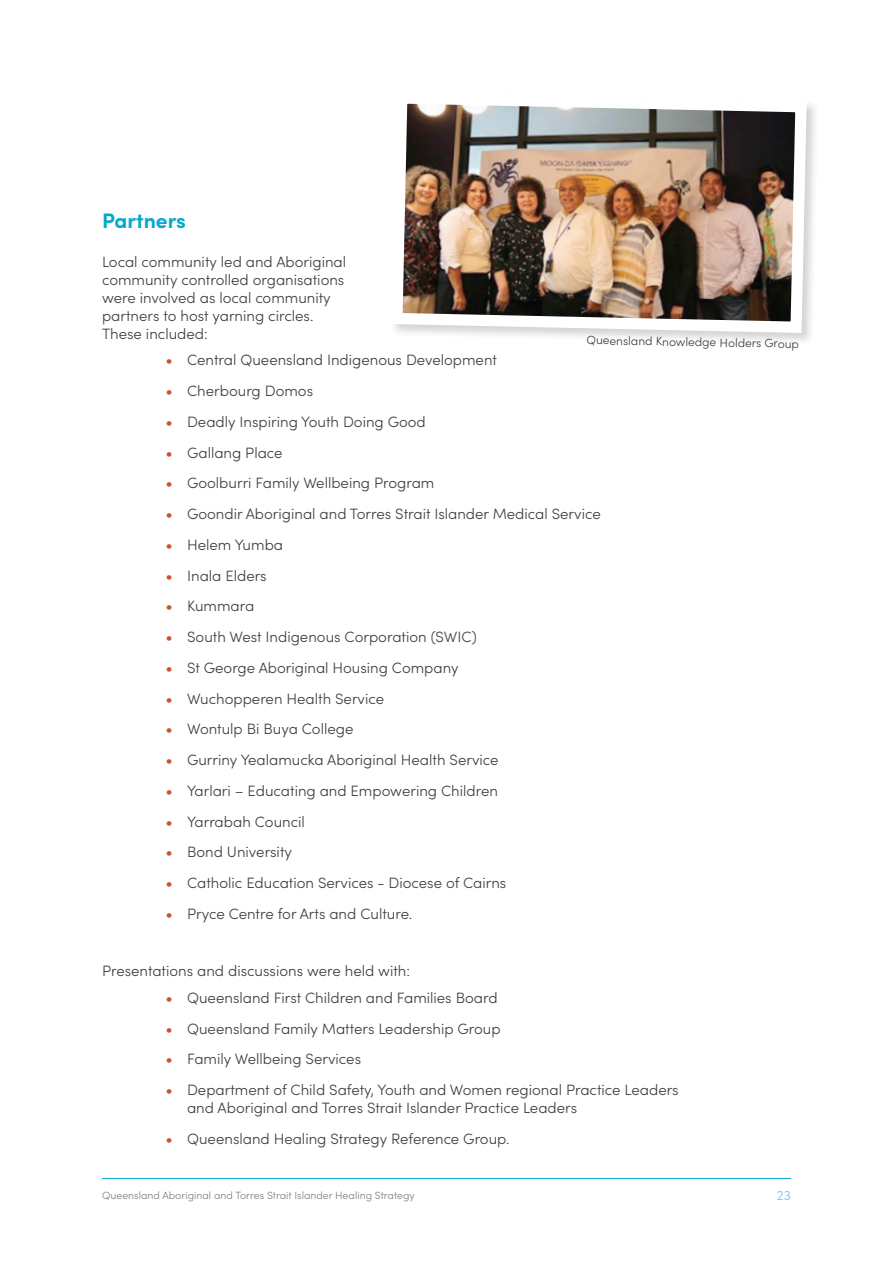
<style>
.page{position:relative;width:893px;height:1263px;background:#fff}
.page>*{position:absolute;margin:0;border:0;box-sizing:border-box;transform-origin:0 0}
.t1{font:700 21px "Sofia Pro";color:#06a8cd}
.t2{font:300 15px/18px "Sofia Pro";color:#3e3e3f}
.t3{font:300 13.5px "Sofia Pro";color:#7dbde8}
.t4{font:300 12px "Sofia Pro";color:#3e3e3f}
.t5{font:300 10.5px "Sofia Pro";color:#7c7e81}
.s1{font-weight:700;color:#ca5328}
</style>
<div class="page">
<div style="left:389px;top:90px;width:431px;height:256px;background:#231f20;opacity:.2"></div>
<img style="left:389px;top:90px;width:423px;height:249px">
<hr style="left:102px;top:1178px;width:689px;height:1px;background:#06a8cd">
<h1 class="t1" style="left:102px;top:204px;width:85px">Partners</h1>
<p class="t2" style="left:102px;top:252px;width:246px">Local community led and Aboriginal community controlled organisations were involved as local community partners to host yarning circles.<br>These included:</p>
<p class="t2" style="left:166px;top:350px;width:333px"><span class="s1">•</span> Central Queensland Indigenous Development</p>
<p class="t2" style="left:166px;top:381px;width:149px"><span class="s1">•</span> Cherbourg Domos</p>
<p class="t2" style="left:166px;top:412px;width:261px"><span class="s1">•</span> Deadly Inspiring Youth Doing Good</p>
<p class="t2" style="left:166px;top:443px;width:118px"><span class="s1">•</span> Gallang Place</p>
<p class="t2" style="left:166px;top:473px;width:270px"><span class="s1">•</span> Goolburri Family Wellbeing Program</p>
<p class="t2" style="left:166px;top:504px;width:436px"><span class="s1">•</span> Goondir Aboriginal and Torres Strait Islander Medical Service</p>
<p class="t2" style="left:166px;top:535px;width:119px"><span class="s1">•</span> Helem Yumba</p>
<p class="t2" style="left:166px;top:566px;width:102px"><span class="s1">•</span> Inala Elders</p>
<p class="t2" style="left:166px;top:596px;width:90px"><span class="s1">•</span> Kummara</p>
<p class="t2" style="left:166px;top:627px;width:312px"><span class="s1">•</span> South West Indigenous Corporation (SWIC)</p>
<p class="t2" style="left:166px;top:658px;width:294px"><span class="s1">•</span> St George Aboriginal Housing Company</p>
<p class="t2" style="left:166px;top:689px;width:220px"><span class="s1">•</span> Wuchopperen Health Service</p>
<p class="t2" style="left:166px;top:719px;width:189px"><span class="s1">•</span> Wontulp Bi Buya College</p>
<p class="t2" style="left:166px;top:750px;width:334px"><span class="s1">•</span> Gurriny Yealamucka Aboriginal Health Service</p>
<p class="t2" style="left:166px;top:781px;width:334px"><span class="s1">•</span> Yarlari – Educating and Empowering Children</p>
<p class="t2" style="left:166px;top:812px;width:141px"><span class="s1">•</span> Yarrabah Council</p>
<p class="t2" style="left:166px;top:842px;width:128px"><span class="s1">•</span> Bond University</p>
<p class="t2" style="left:166px;top:873px;width:342px"><span class="s1">•</span> Catholic Education Services - Diocese of Cairns</p>
<p class="t2" style="left:166px;top:904px;width:248px"><span class="s1">•</span> Pryce Centre for Arts and Culture.</p>
<p class="t4" style="left:587px;top:331px;width:214px;rotate:1deg">Queensland Knowledge Holders Group</p>
<p class="t2" style="left:102px;top:961px;width:310px">Presentations and discussions were held with:</p>
<p class="t2" style="left:166px;top:988px;width:333px"><span class="s1">•</span> Queensland First Children and Families Board</p>
<p class="t2" style="left:166px;top:1018px;width:336px"><span class="s1">•</span> Queensland Family Matters Leadership Group</p>
<p class="t2" style="left:166px;top:1049px;width:197px"><span class="s1">•</span> Family Wellbeing Services</p>
<p class="t2" style="left:187px;top:1080px;width:493px;text-indent:-21px"><span class="s1">•</span> Department of Child Safety, Youth and Women regional Practice Leaders and Aboriginal and Torres Strait Islander Practice Leaders</p>
<p class="t2" style="left:166px;top:1129px;width:345px"><span class="s1">•</span> Queensland Healing Strategy Reference Group.</p>
<p class="t5" style="left:102px;top:1188px;width:314px">Queensland Aboriginal and Torres Strait Islander Healing Strategy</p>
<p class="t3" style="left:777px;top:1186px;width:15px">23</p>
</div>
